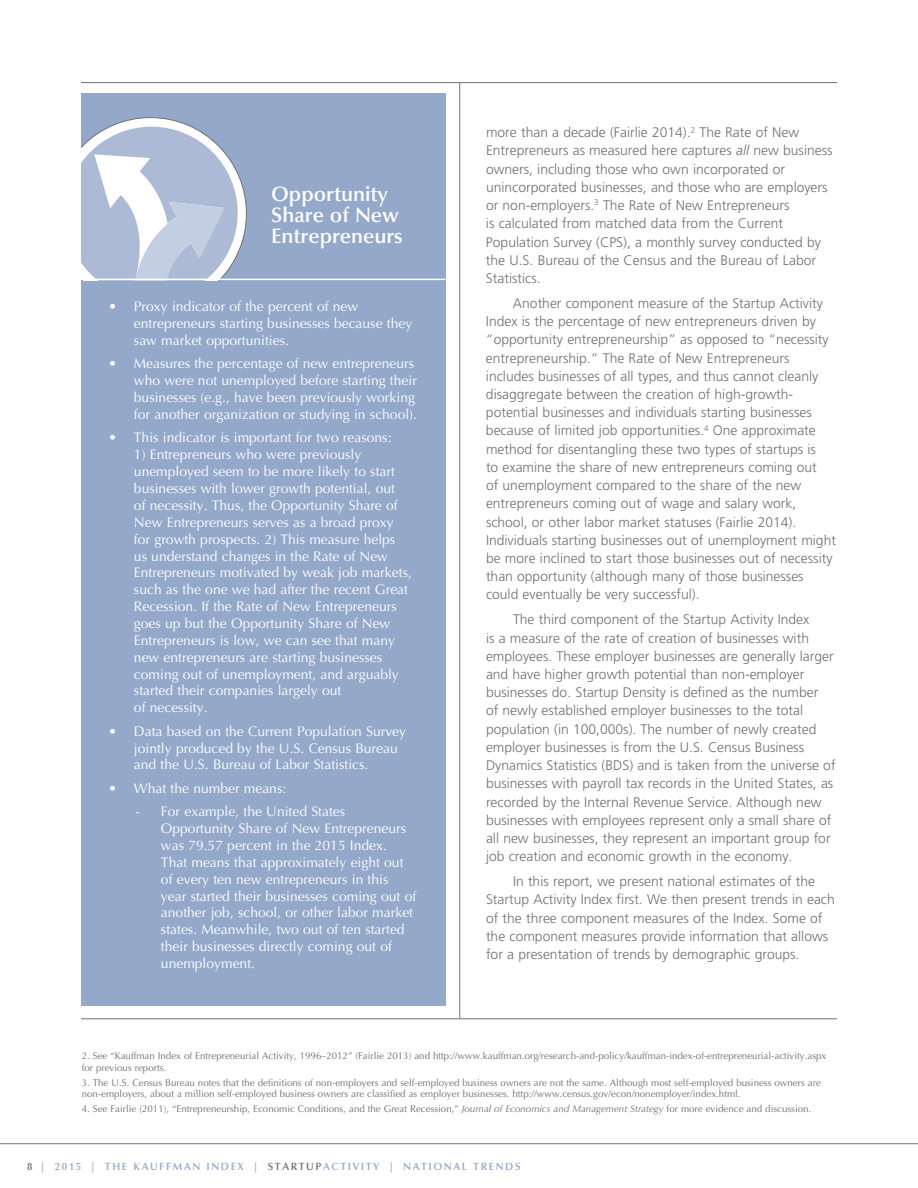
<style>
.page{position:relative;width:918px;height:1188px;background:#fff}
.page>*{position:absolute;margin:0;border:0;box-sizing:border-box;transform-origin:0 0}
.t1{font:600 21px/21px "Optima";color:#fff}
.t2{font:300 13.8px/18.1px "Frutiger";color:#717074}
.t3{font:13.8px/16.8px "Optima";color:#fff}
.t4{font:600 10.5px "Optima";letter-spacing:.15em;color:#94a8ca}
.t5{font:9.75px/11.7px "Optima";color:#717074}
.s1{font-style:italic}
.s2{color:#717074}
</style>
<div class="page">
<hr style="left:0;top:1143px;width:918px;height:1px;background:#717074">
<hr style="left:81px;top:82px;width:756px;height:1px;background:#717074">
<hr style="left:459px;top:83px;width:1px;height:935px;background:#717074">
<div style="left:81px;top:93px;width:365px;height:912px;background:#94a8ca"></div>
<hr style="left:81px;top:1018px;width:756px;height:1px;background:#717074">
<svg style="left:81px;top:117px;width:166px;height:162px;background:#bec9de"></svg>
<hr style="left:81px;top:279px;width:365px;height:1px;background:#fff">
<h1 class="t1" style="left:271px;top:184px;width:133px">Opportunity<br>Share of New<br>Entrepreneurs</h1>
<p class="t3" style="left:134px;top:298px;width:280px;text-indent:-26px">• Proxy indicator of the percent of new entrepreneurs starting businesses because they saw market opportunities.</p>
<p class="t3" style="left:134px;top:356px;width:285px;text-indent:-26px">• Measures the percentage of new entrepreneurs who were not unemployed before starting their businesses (e.g., have been previously working for another organization or studying in school).</p>
<p class="t3" style="left:108px;top:430px;width:285px">• This indicator is important for two reasons:</p>
<p class="t3" style="left:134px;top:446px;width:279px">1) Entrepreneurs who were previously unemployed seem to be more likely to start businesses with lower growth potential, out<br>of necessity. Thus, the Opportunity Share of New Entrepreneurs serves as a broad proxy for growth prospects. 2) This measure helps us understand changes in the Rate of New Entrepreneurs motivated by weak job markets, such as the one we had after the recent Great Recession. If the Rate of New Entrepreneurs goes up but the Opportunity Share of New Entrepreneurs is low, we can see that many new entrepreneurs are starting businesses coming out of unemployment, and arguably started their companies largely out<br>of necessity.</p>
<p class="t3" style="left:134px;top:723px;width:274px;text-indent:-26px">• Data based on the Current Population Survey jointly produced by the U.S. Census Bureau and the U.S. Bureau of Labor Statistics.</p>
<p class="t3" style="left:108px;top:780px;width:179px">• What the number means:</p>
<p class="t3" style="left:161px;top:803px;width:257px;text-indent:-26px">- For example, the United States Opportunity Share of New Entrepreneurs was 79.57 percent in the 2015 Index.<br>That means that approximately eight out of every ten new entrepreneurs in this year started their businesses coming out of another job, school, or other labor market states. Meanwhile, two out of ten started their businesses directly coming out of unemployment.</p>
<p class="t2" style="left:486px;top:124px;width:348px">more than a decade (Fairlie 2014).<sup>2</sup> The Rate of New Entrepreneurs as measured here captures <span class="s1">all</span> new business owners, including those who own incorporated or unincorporated businesses, and those who are employers or non-employers.<sup>3</sup> The Rate of New Entrepreneurs<br>is calculated from matched data from the Current Population Survey (CPS), a monthly survey conducted by the U.S. Bureau of the Census and the Bureau of Labor Statistics.</p>
<p class="t2" style="left:486px;top:294px;width:352px;text-indent:27px">Another component measure of the Startup Activity Index is the percentage of new entrepreneurs driven by “opportunity entrepreneurship” as opposed to “necessity entrepreneurship.” The Rate of New Entrepreneurs includes businesses of all types, and thus cannot cleanly disaggregate between the creation of high-growth&shy;potential businesses and individuals starting businesses because of limited job opportunities.<sup>4</sup> One approximate method for disentangling these two types of startups is<br>to examine the share of new entrepreneurs coming out<br>of unemployment compared to the share of the new entrepreneurs coming out of wage and salary work, school, or other labor market statuses (Fairlie 2014).<br>Individuals starting businesses out of unemployment might be more inclined to start those businesses out of necessity than opportunity (although many of those businesses could eventually be very successful).</p>
<p class="t2" style="left:486px;top:611px;width:351px;text-indent:27px">The third component of the Startup Activity Index<br>is a measure of the rate of creation of businesses with employees. These employer businesses are generally larger and have higher growth potential than non-employer businesses do. Startup Density is defined as the number<br>of newly established employer businesses to the total population (in 100,000s). The number of newly created employer businesses is from the U.S. Census Business Dynamics Statistics (BDS) and is taken from the universe of businesses with payroll tax records in the United States, as recorded by the Internal Revenue Service. Although new businesses with employees represent only a small share of all new businesses, they represent an important group for job creation and economic growth in the economy.</p>
<p class="t2" style="left:486px;top:873px;width:350px;text-indent:27px">In this report, we present national estimates of the Startup Activity Index first. We then present trends in each of the three component measures of the Index. Some of the component measures provide information that allows for a presentation of trends by demographic groups.</p>
<p class="t5" style="left:82px;top:1050px;width:746px">2. See “Kauffman Index of Entrepreneurial Activity, 1996–2012” (Fairlie 2013) and http://www.kauffman.org/research-and-policy/kauffman-index-of-entrepreneurial-activity.aspx for previous reports.</p>
<p class="t5" style="left:82px;top:1077px;width:741px">3. The U.S. Census Bureau notes that the definitions of non-employers and self-employed business owners are not the same. Although most self-employed business owners are non-employers, about a million self-employed business owners are classified as employer businesses. http://www.census.gov/econ/nonemployer/index.html.</p>
<p class="t5" style="left:82px;top:1103px;width:731px">4. See Fairlie (2011), “Entrepreneurship, Economic Conditions, and the Great Recession,” <span class="s1">Journal of Economics and Management Strategy</span> for more evidence and discussion.</p>
<p class="t4" style="left:27px;top:1160px;width:495px"><span class="s2">8</span> | 2015 | THE KAUFFMAN INDEX | <span class="s2">STARTUP</span>ACTIVITY | NATIONAL TRENDS</p>
</div>
